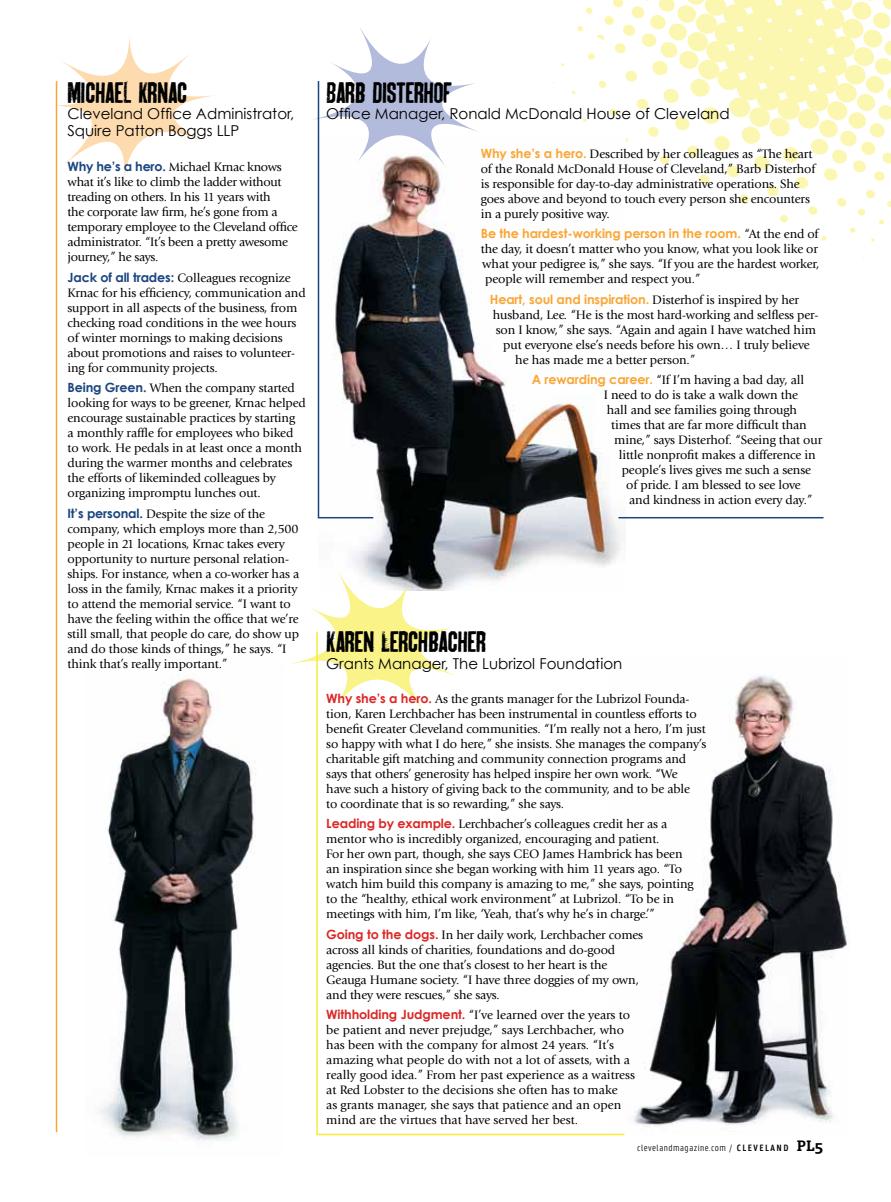
<style>
.page{position:relative;width:891px;height:1202px;background:#fff}
.page>*{position:absolute;margin:0;border:0;box-sizing:border-box;transform-origin:0 0}
.t1{font:30px "Skin&Bones";letter-spacing:-.01em;color:#000}
.t2{font:15px/16.5px "Century Gothic";color:#000}
.t3{font:12.75px/15px "Giovanni";letter-spacing:-.01em;color:#000}
.t4{font:700 12.75px "Century Gothic";letter-spacing:-.01em;color:#faa635}
.t5{font:300 9.75px "Panno Text";letter-spacing:.05em;color:#000}
.s1{font-family:"Century Gothic";font-weight:700;color:#1b4580}
.s2{font-family:"Century Gothic";font-weight:700;color:#faa635}
.s3{font-family:"Giovanni";font-weight:400;color:#000}
.s4{font-family:"Century Gothic";font-weight:700;color:#db2826}
.s5{font-weight:600}
.s6{font-family:"Caecilia Heavy SC";font-weight:400;font-size:15px}
</style>
<div class="page">
<svg style="left:572px;top:0;width:319px;height:242px"></svg>
<svg style="left:55px;top:37px;width:159px;height:146px"></svg>
<img style="left:100px;top:674px;width:154px;height:467px">
<img style="left:351px;top:138px;width:275px;height:446px">
<svg style="left:291px;top:566px;width:170px;height:98px"></svg>
<img style="left:634px;top:675px;width:213px;height:451px">
<hr style="left:56px;top:81px;width:1px;height:1051px;background:#faa635">
<hr style="left:618px;top:517px;width:206px;height:1px;background:#1b4580">
<svg style="left:315px;top:630px;width:310px;height:506px"></svg>
<svg style="left:313px;top:28px;width:170px;height:491px"></svg>
<h1 class="t1" style="left:68px;top:75px;width:122px">MICHAEL KRNAC</h1>
<p class="t2" style="left:68px;top:105px;width:228px">Cleveland Office Administrator,<br>Squire Patton Boggs LLP</p>
<p class="t3" style="left:68px;top:160px;width:232px"><span class="s1">Why he’s a hero.</span> Michael Krnac knows what it’s like to climb the ladder without treading on others. In his 11 years with<br>the corporate law firm, he’s gone from a temporary employee to the Cleveland office administrator. “It’s been a pretty awesome journey,” he says.</p>
<p class="t3" style="left:68px;top:270px;width:240px"><span class="s1">Jack of all trades:</span> Colleagues recognize Krnac for his efficiency, communication and support in all aspects of the business, from checking road conditions in the wee hours of winter mornings to making decisions about promotions and raises to volunteer&shy;ing for community projects.</p>
<p class="t3" style="left:68px;top:380px;width:240px"><span class="s1">Being Green.</span> When the company started looking for ways to be greener, Krnac helped encourage sustainable practices by starting<br>a monthly raffle for employees who biked to work. He pedals in at least once a month during the warmer months and celebrates the efforts of likeminded colleagues by organizing impromptu lunches out.</p>
<p class="t3" style="left:68px;top:506px;width:233px"><span class="s1">It’s personal.</span> Despite the size of the company, which employs more than 2,500 people in 21 locations, Krnac takes every opportunity to nurture personal relation&shy;ships. For instance, when a co-worker has a loss in the family, Krnac makes it a priority to attend the memorial service. “I want to have the feeling within the office that we’re still small, that people do care, do show up and do those kinds of things,” he says. “I think that’s really important.”</p>
<h1 class="t1" style="left:326px;top:75px;width:127px">BARB DISTERHOF</h1>
<p class="t2" style="left:326px;top:105px;width:405px">Office Manager, Ronald McDonald House of Cleveland</p>
<p class="t3" style="left:481px;top:146px;width:336px"><span class="s2">Why she’s a hero.</span> Described by her colleagues as “The heart of the Ronald McDonald House of Cleveland,” Barb Disterhof is responsible for day-to-day administrative operations. She goes above and beyond to touch every person she encounters in a purely positive way.</p>
<p class="t4" style="left:481px;top:226px;width:339px">Be the hardest-working person in the room. <span class="s3">“At the end of</span></p>
<p class="t3" style="left:481px;top:242px;width:340px">the day, it doesn’t matter who you know, what you look like or what your pedigree is,” she says. “If you are the hardest worker, people will remember and respect you.”</p>
<p class="t4" style="left:490px;top:291px;width:311px">Heart, soul and inspiration. <span class="s3">Disterhof is inspired by her</span></p>
<p class="t3" style="left:493px;top:307px;width:327px">husband, Lee. “He is the most hard-working and selfless per-</p>
<p class="t3" style="left:496px;top:322px;width:322px">son I know,” she says. “Again and again I have watched him</p>
<p class="t3" style="left:503px;top:337px;width:308px">put everyone else’s needs before his own… I truly believe</p>
<p class="t3" style="left:515px;top:352px;width:182px">he has made me a better person.”</p>
<p class="t3" style="left:532px;top:373px;width:274px"><span class="s2">A rewarding career.</span> “If I’m having a bad day, all</p>
<p class="t3" style="left:604px;top:388px;width:196px">I need to do is take a walk down the</p>
<p class="t3" style="left:607px;top:403px;width:192px">hall and see families going through</p>
<p class="t3" style="left:611px;top:418px;width:197px">times that are far more difficult than</p>
<p class="t3" style="left:614px;top:433px;width:209px">mine,” says Disterhof. “Seeing that our</p>
<p class="t3" style="left:619px;top:448px;width:198px">little nonprofit makes a difference in</p>
<p class="t3" style="left:622px;top:463px;width:191px">people’s lives gives me such a sense</p>
<p class="t3" style="left:626px;top:478px;width:176px">of pride. I am blessed to see love</p>
<p class="t3" style="left:629px;top:493px;width:185px">and kindness in action every day.”</p>
<h1 class="t1" style="left:326px;top:624px;width:161px">KAREN LERCHBACHER</h1>
<p class="t2" style="left:326px;top:654px;width:298px">Grants Manager, The Lubrizol Foundation</p>
<p class="t3" style="left:326px;top:691px;width:382px"><span class="s4">Why she’s a hero.</span> As the grants manager for the Lubrizol Founda&shy;tion, Karen Lerchbacher has been instrumental in countless efforts to benefit Greater Cleveland communities. “I’m really not a hero, I’m just so happy with what I do here,” she insists. She manages the company’s charitable gift matching and community connection programs and says that others’ generosity has helped inspire her own work. “We<br>have such a history of giving back to the community, and to be able<br>to coordinate that is so rewarding,” she says.</p>
<p class="t3" style="left:326px;top:816px;width:369px"><span class="s4">Leading by example.</span> Lerchbacher’s colleagues credit her as a mentor who is incredibly organized, encouraging and patient.<br>For her own part, though, she says CEO James Hambrick has been an inspiration since she began working with him 11 years ago. “To watch him build this company is amazing to me,” she says, pointing to the “healthy, ethical work environment” at Lubrizol. “To be in meetings with him, I’m like, ‘Yeah, that’s why he’s in charge.’”</p>
<p class="t3" style="left:326px;top:927px;width:319px"><span class="s4">Going to the dogs.</span> In her daily work, Lerchbacher comes across all kinds of charities, foundations and do-good agencies. But the one that’s closest to her heart is the Geauga Humane society. “I have three doggies of my own, and they were rescues,” she says.</p>
<p class="t3" style="left:326px;top:1007px;width:310px"><span class="s4">Withholding Judgment.</span> “I’ve learned over the years to be patient and never prejudge,” says Lerchbacher, who has been with the company for almost 24 years. “It’s amazing what people do with not a lot of assets, with a really good idea.” From her past experience as a waitress at Red Lobster to the decisions she often has to make<br>as grants manager, she says that patience and an open mind are the virtues that have served her best.</p>
<p class="t5" style="left:637px;top:1142px;width:188px">clevelandmagazine.com / <span class="s5">CLEVELAND</span> <span class="s6">PL5</span></p>
</div>
